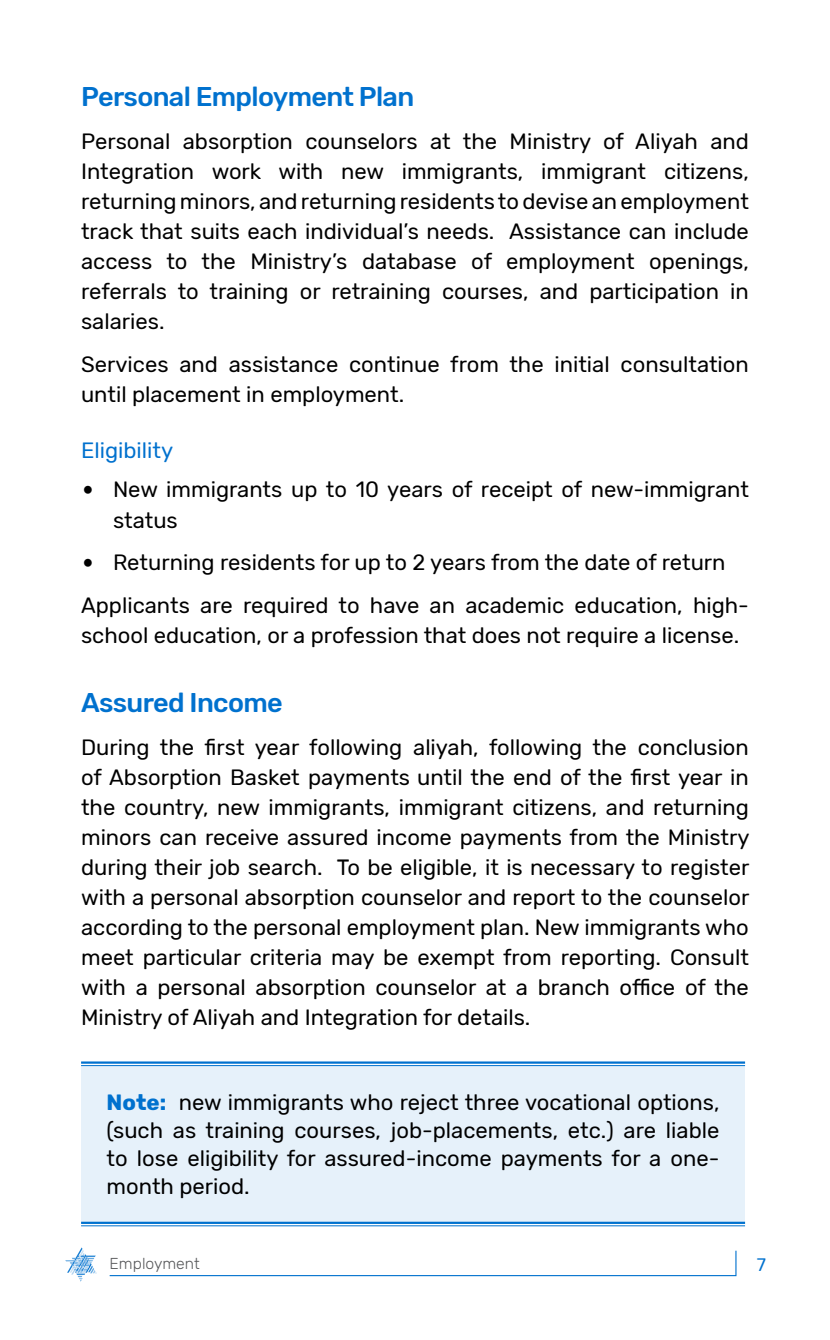
<style>
.page{position:relative;width:830px;height:1340px;background:#fff}
.page>*{position:absolute;margin:0;border:0;box-sizing:border-box;transform-origin:0 0}
.t1{font:500 27px "Rubik";letter-spacing:-.025em;color:#0071ce}
.t2{font:22.05px/29.9px "Rubik";color:#000;text-align:justify}
.t3{font:22.05px "Rubik";color:#0071ce}
.t4{font:18px "Rubik";color:#0071ce}
.t5{font:300 15.75px "Rubik";color:#58595b}
.s1{font-size:36px}
.s2{font-weight:700;color:#0071ce}
</style>
<div class="page">
<svg style="left:109px;top:1250px;width:627px;height:26px"></svg>
<svg style="left:65px;top:1247px;width:32px;height:34px"></svg>
<div style="left:81px;top:1063px;width:663px;height:160px;background:#e6f1fa"></div>
<svg style="left:81px;top:1063px;width:663px;height:2px"></svg>
<svg style="left:81px;top:1223px;width:663px;height:1px"></svg>
<hr style="left:81px;top:1061px;width:663px;height:2px;background:#0071ce">
<hr style="left:81px;top:1065px;width:663px;height:1px;background:#0071ce">
<hr style="left:81px;top:1221px;width:663px;height:2px;background:#0071ce">
<hr style="left:81px;top:1225px;width:663px;height:1px;background:#0071ce">
<p class="t1" style="left:81px;top:81px;width:334px">Personal Employment Plan</p>
<p class="t2" style="left:81px;top:127px;width:669px">Personal absorption counselors at the Ministry of Aliyah and Integration work with new immigrants, immigrant citizens, returning minors, and returning residents to devise an employment track that suits each individual’s needs. Assistance can include access to the Ministry’s database of employment openings, referrals to training or retraining courses, and participation in salaries.</p>
<p class="t2" style="left:81px;top:350px;width:669px">Services and assistance continue from the initial consultation until placement in employment.</p>
<p class="t3" style="left:81px;top:437px;width:94px">Eligibility</p>
<p class="t2" style="left:113px;top:475px;width:637px;text-indent:-32px"><span class="s1">•</span> New immigrants up to 10 years of receipt of new-immigrant status</p>
<p class="t2" style="left:81px;top:542px;width:669px;line-height:42.8px"><span class="s1">•</span> Returning residents for up to 2 years from the date of return<br>Applicants are required to have an academic education, high-</p>
<p class="t2" style="left:81px;top:621px;width:659px">school education, or a profession that does not require a license.</p>
<p class="t1" style="left:81px;top:687px;width:203px">Assured Income</p>
<p class="t2" style="left:81px;top:732px;width:669px">During the first year following aliyah, following the conclusion of Absorption Basket payments until the end of the first year in the country, new immigrants, immigrant citizens, and returning minors can receive assured income payments from the Ministry during their job search. To be eligible, it is necessary to register with a personal absorption counselor and report to the counselor according to the personal employment plan. New immigrants who meet particular criteria may be exempt from reporting. Consult with a personal absorption counselor at a branch office of the Ministry of Aliyah and Integration for details.</p>
<p class="t2" style="left:107px;top:1088px;width:614px;line-height:28.1px"><span class="s2">Note:</span> new immigrants who reject three vocational options, (such as training courses, job-placements, etc.) are liable to lose eligibility for assured-income payments for a one&shy;month period.</p>
<p class="t5" style="left:110px;top:1254px;width:91px">Employment</p>
<p class="t4" style="left:756px;top:1254px;width:11px">7</p>
</div>
